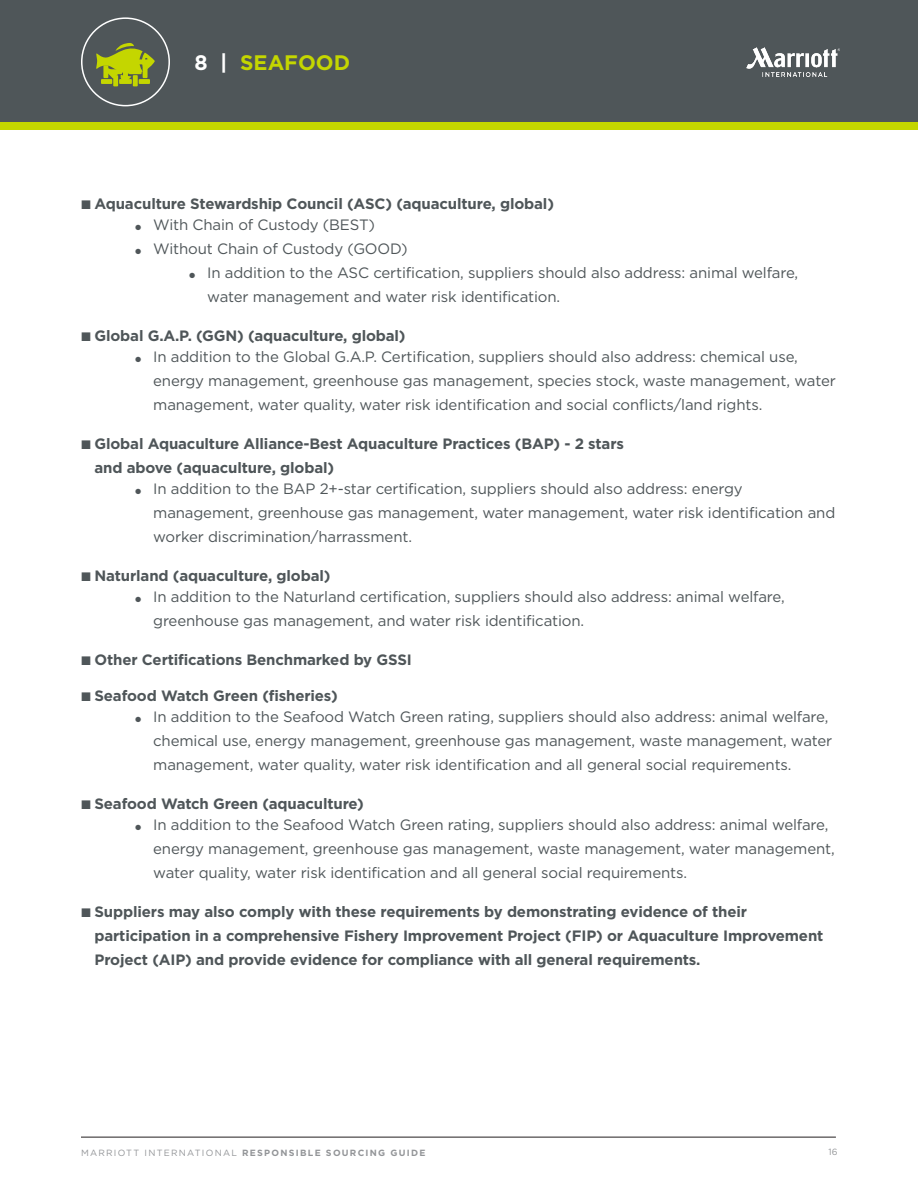
<style>
.page{position:relative;width:918px;height:1188px;background:#fff}
.page>*{position:absolute;margin:0;border:0;box-sizing:border-box;transform-origin:0 0}
.section_title{font:700 21px "Gotham";color:#c4d600}
.t1{font:15px/24px "Gotham";letter-spacing:-.01em;color:#4f5659}
.t2{font:700 15px/24px "Gotham";letter-spacing:-.01em;color:#4f5659}
.t3{font:700 9px "Gotham";letter-spacing:.14em;color:#939598}
.t4{font:9px "Gotham";color:#939598}
.s1{color:#fff}
.s2{font-family:"Proxima Nova";font-weight:300}
.s3{font-family:"Proxima Nova";font-weight:300;font-size:9px}
.s4{font-weight:400}
</style>
<div class="page">
<hr style="left:81px;top:1137px;width:755px;height:1px;background:#231f20">
<div style="left:0;top:0;width:918px;height:123px;background:#4f5659"></div>
<img style="left:747px;top:47px;width:92px;height:29px">
<div style="left:0;top:122px;width:918px;height:8px;background:#c4d600"></div>
<div style="left:81px;top:17px;width:89px;height:89px;border:2px solid #fff;border-radius:50%"></div>
<svg style="left:96px;top:43px;width:59px;height:43px"></svg>
<p class="section_title" style="left:194px;top:49px;width:157px"><span class="s1">8 |</span> SEAFOOD</p>
<p class="t2" style="left:81px;top:191px;width:475px"><span class="s2">■</span> Aquaculture Stewardship Council (ASC) (aquaculture, global)</p>
<p class="t1" style="left:135px;top:212px;width:242px"><span class="s3">●</span> With Chain of Custody (BEST)</p>
<p class="t1" style="left:135px;top:236px;width:274px"><span class="s3">●</span> Without Chain of Custody (GOOD)</p>
<p class="t1" style="left:207px;top:260px;width:593px;text-indent:-18px"><span class="s3">●</span> In addition to the ASC certification, suppliers should also address: animal welfare, water management and water risk identification.</p>
<p class="t2" style="left:81px;top:323px;width:326px"><span class="s2">■</span> Global G.A.P. (GGN) (aquaculture, global)</p>
<p class="t1" style="left:153px;top:344px;width:684px;text-indent:-18px"><span class="s3">●</span> In addition to the Global G.A.P. Certification, suppliers should also address: chemical use, energy management, greenhouse gas management, species stock, waste management, water management, water quality, water risk identification and social conflicts/land rights.</p>
<p class="t2" style="left:95px;top:431px;width:531px;text-indent:-14px"><span class="s2">■</span> Global Aquaculture Alliance-Best Aquaculture Practices (BAP) - 2 stars and above (aquaculture, global)</p>
<p class="t1" style="left:153px;top:476px;width:684px;text-indent:-18px"><span class="s3">●</span> In addition to the BAP 2+-star certification, suppliers should also address: energy management, greenhouse gas management, water management, water risk identification and worker discrimination/harrassment.</p>
<p class="t2" style="left:81px;top:563px;width:251px"><span class="s2">■</span> Naturland (aquaculture, global)</p>
<p class="t1" style="left:153px;top:584px;width:633px;text-indent:-18px"><span class="s3">●</span> In addition to the Naturland certification, suppliers should also address: animal welfare, greenhouse gas management, and water risk identification.</p>
<p class="t2" style="left:81px;top:647px;width:332px"><span class="s2">■</span> Other Certifications Benchmarked by GSSI</p>
<p class="t2" style="left:81px;top:683px;width:258px"><span class="s2">■</span> Seafood Watch Green (fisheries)</p>
<p class="t1" style="left:153px;top:704px;width:681px;text-indent:-18px"><span class="s3">●</span> In addition to the Seafood Watch Green rating, suppliers should also address: animal welfare, chemical use, energy management, greenhouse gas management, waste management, water management, water quality, water risk identification and all general social requirements.</p>
<p class="t2" style="left:81px;top:791px;width:284px"><span class="s2">■</span> Seafood Watch Green (aquaculture)</p>
<p class="t1" style="left:153px;top:812px;width:683px;text-indent:-18px"><span class="s3">●</span> In addition to the Seafood Watch Green rating, suppliers should also address: animal welfare, energy management, greenhouse gas management, waste management, water management, water quality, water risk identification and all general social requirements.</p>
<p class="t2" style="left:94px;top:899px;width:730px;text-indent:-13px"><span class="s2">■</span> Suppliers may also comply with these requirements by demonstrating evidence of their participation in a comprehensive Fishery Improvement Project (FIP) or Aquaculture Improvement<br>Project (AIP) and provide evidence for compliance with all general requirements.</p>
<p class="t3" style="left:81px;top:1147px;width:346px"><span class="s4">MARRIOTT INTERNATIONAL</span> RESPONSIBLE SOURCING GUIDE</p>
<p class="t4" style="left:829px;top:1146px;width:11px">16</p>
</div>
